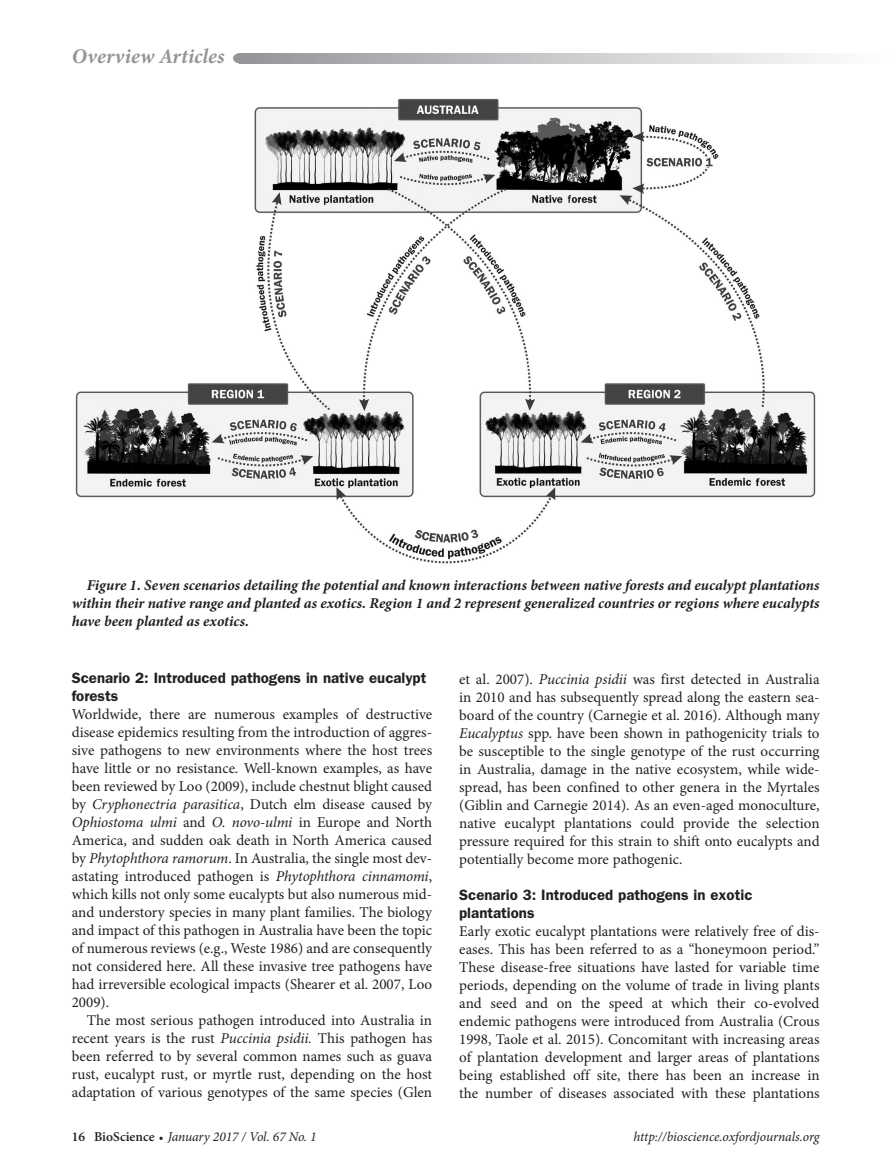
<style>
.page{position:relative;width:894px;height:1174px;background:#fff}
.page>*{position:absolute;margin:0;border:0;box-sizing:border-box;transform-origin:0 0}
.RH{font:italic 700 21px "Minion Pro";letter-spacing:.005em;color:#939598}
.ParaFL{font:15px/18px "Minion Pro";color:#231f20;text-align:justify}
.Para{font:15px/18px "Minion Pro";color:#231f20;text-align:justify}
.Para-2{font:italic 700 15px/18px "Minion Pro";color:#231f20;text-align:justify}
.t1{font:600 15px/18px "ITC Franklin Gothic Std";color:#231f20}
.t2{font:italic 13.5px "Minion Pro";letter-spacing:-.005em;color:#231f20}
.s1{font-style:italic}
.s2{font-weight:600;font-style:normal}
.s3{font-weight:600;font-style:normal;font-size:12px}
</style>
<div class="page">
<svg style="left:243px;top:53px;width:580px;height:11px;background:#c5c6c9"></svg>
<div style="left:233px;top:53px;width:14px;height:11px;background:#939598;border-radius:50%"></div>
<img style="left:75px;top:98px;width:741px;height:466px">
<p class="RH" style="left:72px;top:41px;width:154px">Overview Articles</p>
<p class="Para-2" style="left:72px;top:576px;width:748px;text-indent:15px">Figure 1. Seven scenarios detailing the potential and known interactions between native forests and eucalypt plantations within their native range and planted as exotics. Region 1 and 2 represent generalized countries or regions where eucalypts have been planted as exotics.</p>
<h1 class="t1" style="left:72px;top:669px;width:356px">Scenario 2: Introduced pathogens in native eucalypt forests</h1>
<p class="ParaFL" style="left:72px;top:705px;width:362px">Worldwide, there are numerous examples of destructive disease epidemics resulting from the introduction of aggres&shy;sive pathogens to new environments where the host trees have little or no resistance. Well-known examples, as have been reviewed by Loo (2009), include chestnut blight caused by <span class="s1">Cryphonectria parasitica</span>, Dutch elm disease caused by <span class="s1">Ophiostoma ulmi</span> and <span class="s1">O. novo-ulmi</span> in Europe and North America, and sudden oak death in North America caused by <span class="s1">Phytophthora ramorum</span>. In Australia, the single most dev&shy;astating introduced pathogen is <span class="s1">Phytophthora cinnamomi</span>, which kills not only some eucalypts but also numerous mid&shy;and understory species in many plant families. The biology and impact of this pathogen in Australia have been the topic of numerous reviews (e.g., Weste 1986) and are consequently not considered here. All these invasive tree pathogens have had irreversible ecological impacts (Shearer et al. 2007, Loo 2009).</p>
<p class="Para" style="left:72px;top:1011px;width:362px;text-indent:15px">The most serious pathogen introduced into Australia in recent years is the rust <span class="s1">Puccinia psidii.</span> This pathogen has been referred to by several common names such as guava rust, eucalypt rust, or myrtle rust, depending on the host adaptation of various genotypes of the same species (Glen</p>
<p class="Para" style="left:459px;top:670px;width:362px">et al. 2007). <span class="s1">Puccinia psidii</span> was first detected in Australia in 2010 and has subsequently spread along the eastern sea&shy;board of the country (Carnegie et al. 2016). Although many <span class="s1">Eucalyptus</span> spp. have been shown in pathogenicity trials to be susceptible to the single genotype of the rust occurring in Australia, damage in the native ecosystem, while wide&shy;spread, has been confined to other genera in the Myrtales (Giblin and Carnegie 2014). As an even-aged monoculture, native eucalypt plantations could provide the selection pressure required for this strain to shift onto eucalypts and potentially become more pathogenic.</p>
<h1 class="t1" style="left:459px;top:885px;width:294px">Scenario 3: Introduced pathogens in exotic plantations</h1>
<p class="ParaFL" style="left:459px;top:922px;width:362px">Early exotic eucalypt plantations were relatively free of dis&shy;eases. This has been referred to as a “honeymoon period.” These disease-free situations have lasted for variable time periods, depending on the volume of trade in living plants and seed and on the speed at which their co-evolved endemic pathogens were introduced from Australia (Crous 1998, Taole et al. 2015). Concomitant with increasing areas of plantation development and larger areas of plantations being established off site, there has been an increase in the number of diseases associated with these plantations</p>
<p class="t2" style="left:72px;top:1128px;width:246px"><span class="s2">16 BioScience</span> <span class="s3">•</span> January 2017 / Vol. 67 No. 1</p>
<p class="t2" style="left:633px;top:1128px;width:187px">http://bioscience.oxfordjournals.org</p>
</div>
